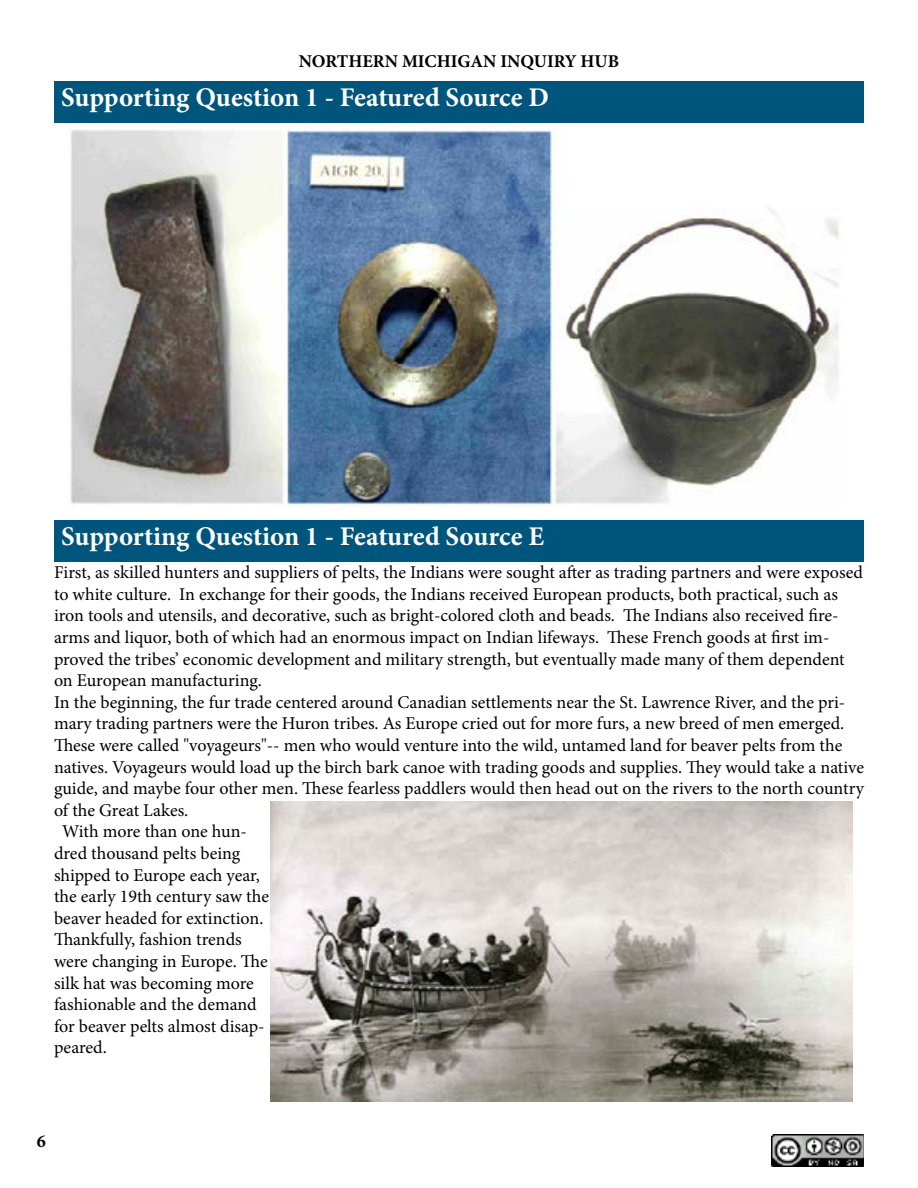
<style>
.page{position:relative;width:918px;height:1188px;background:#fff}
.page>*{position:absolute;margin:0;border:0;box-sizing:border-box;transform-origin:0 0}
.t1{font:700 27px "Minion Pro";letter-spacing:-.005em;color:#fff}
.t2{font:18px "Minion Pro";letter-spacing:-.005em;color:#000}
.t3{font:700 18px "Minion Pro";color:#000}
</style>
<div class="page">
<img style="left:772px;top:1134px;width:92px;height:33px">
<img style="left:70px;top:124px;width:769px;height:384px">
<div style="left:54px;top:81px;width:810px;height:41px;background:#00557c"></div>
<div style="left:54px;top:520px;width:810px;height:42px;background:#00557c"></div>
<img style="left:270px;top:801px;width:582px;height:300px">
<p class="t3" style="left:299px;top:49px;width:322px">NORTHERN MICHIGAN INQUIRY HUB</p>
<h1 class="t1" style="left:61px;top:78px;width:489px">Supporting Question 1 - Featured Source D</h1>
<h1 class="t1" style="left:61px;top:518px;width:484px">Supporting Question 1 - Featured Source E</h1>
<p class="t2" style="left:54px;top:560px;width:811px">First, as skilled hunters and suppliers of pelts, the Indians were sought after as trading partners and were exposed</p>
<p class="t2" style="left:54px;top:582px;width:786px">to white culture. In exchange for their goods, the Indians received European products, both practical, such as</p>
<p class="t2" style="left:54px;top:604px;width:786px">iron tools and utensils, and decorative, such as bright-colored cloth and beads. The Indians also received fire-</p>
<p class="t2" style="left:54px;top:625px;width:777px">arms and liquor, both of which had an enormous impact on Indian lifeways. These French goods at first im-</p>
<p class="t2" style="left:54px;top:647px;width:792px">proved the tribes’ economic development and military strength, but eventually made many of them dependent</p>
<p class="t2" style="left:54px;top:668px;width:209px">on European manufacturing.</p>
<p class="t2" style="left:54px;top:690px;width:793px">In the beginning, the fur trade centered around Canadian settlements near the St. Lawrence River, and the pri-</p>
<p class="t2" style="left:54px;top:712px;width:792px">mary trading partners were the Huron tribes. As Europe cried out for more furs, a new breed of men emerged.</p>
<p class="t2" style="left:54px;top:733px;width:790px">These were called "voyageurs"-- men who would venture into the wild, untamed land for beaver pelts from the</p>
<p class="t2" style="left:54px;top:755px;width:812px">natives. Voyageurs would load up the birch bark canoe with trading goods and supplies. They would take a native</p>
<p class="t2" style="left:54px;top:776px;width:812px">guide, and maybe four other men. These fearless paddlers would then head out on the rivers to the north country</p>
<p class="t2" style="left:54px;top:798px;width:136px">of the Great Lakes.</p>
<p class="t2" style="left:62px;top:820px;width:186px">With more than one hun-</p>
<p class="t2" style="left:54px;top:841px;width:188px">dred thousand pelts being</p>
<p class="t2" style="left:54px;top:863px;width:207px">shipped to Europe each year,</p>
<p class="t2" style="left:54px;top:884px;width:217px">the early 19th century saw the</p>
<p class="t2" style="left:54px;top:906px;width:211px">beaver headed for extinction.</p>
<p class="t2" style="left:54px;top:928px;width:189px">Thankfully, fashion trends</p>
<p class="t2" style="left:54px;top:949px;width:215px">were changing in Europe. The</p>
<p class="t2" style="left:54px;top:971px;width:201px">silk hat was becoming more</p>
<p class="t2" style="left:54px;top:992px;width:204px">fashionable and the demand</p>
<p class="t2" style="left:54px;top:1014px;width:212px">for beaver pelts almost disap-</p>
<p class="t2" style="left:54px;top:1036px;width:54px">peared.</p>
<p class="t3" style="left:37px;top:1129px;width:10px">6</p>
</div>
